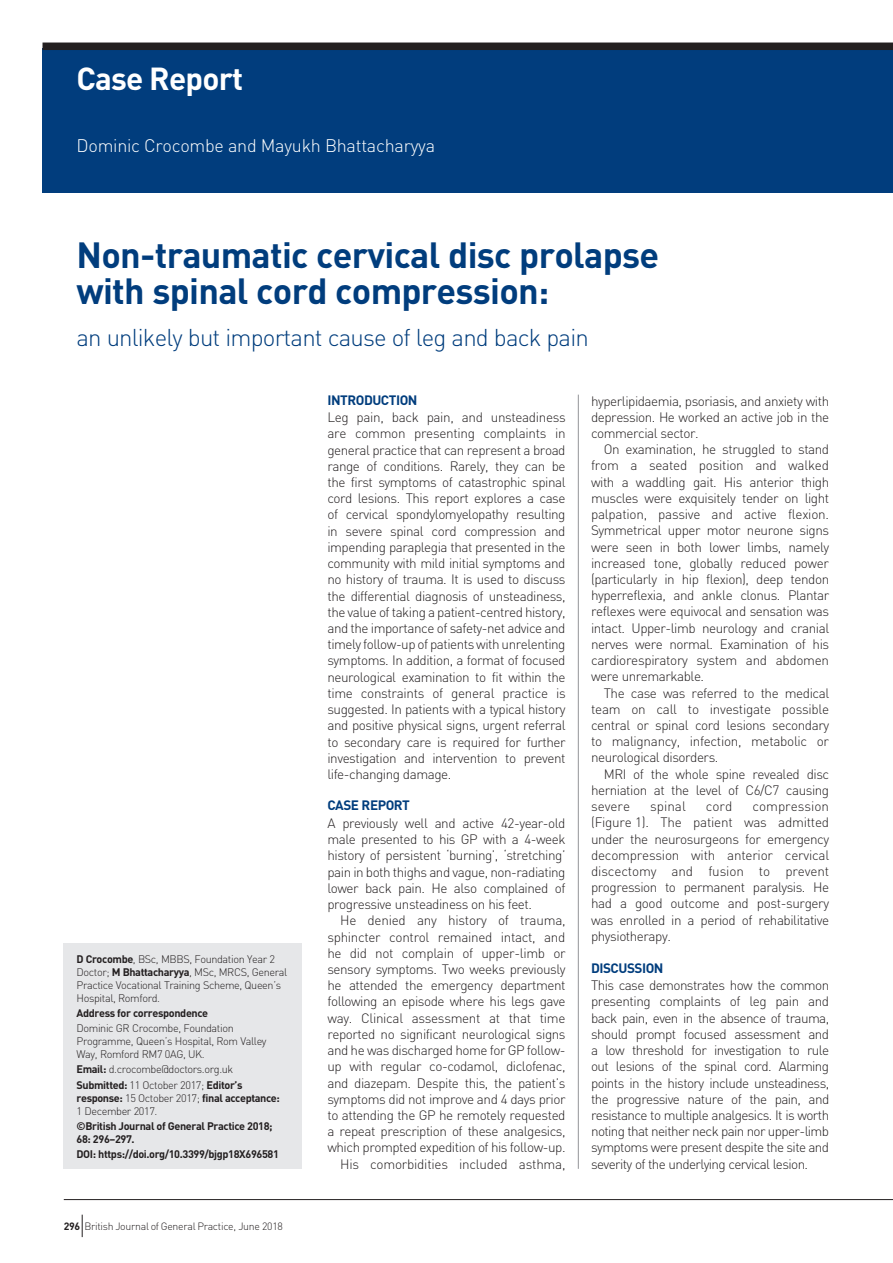
<style>
.page{position:relative;width:893px;height:1263px;background:#fff}
.page>*{position:absolute;margin:0;border:0;box-sizing:border-box;transform-origin:0 0}
.Article_Title{font:700 36px/36px "DIN";letter-spacing:-.02em;color:#013d7d}
.t1{font:700 31.5px "DIN";letter-spacing:-.025em;color:#fff}
.Article_Title_Sub_He{font:300 24px "DIN";letter-spacing:-.035em;color:#013d7d}
.Names{font:300 18px "DIN";letter-spacing:-.015em;color:#fff}
.Body_copy_indent{font:300 13.5px/16.2px "DIN";letter-spacing:-.035em;color:#231f20;text-align:justify}
.Body_Copy_First_para{font:300 13.5px/16.2px "DIN";letter-spacing:-.035em;color:#231f20;text-align:justify}
.Sub_Head_B_Header{font:700 13.5px "DIN";letter-spacing:-.035em;color:#013d7d}
.Author_box{font:300 10.8px/13px "DIN";letter-spacing:-.035em;color:#231f20}
.Author_box-2{font:700 10.8px/13px "DIN";letter-spacing:-.035em;color:#231f20}
.t2{font:300 10.5px "DIN";letter-spacing:-.025em;color:#231f20}
.s1{font-weight:700}
.s2{font-weight:300}
</style>
<div class="page">
<div style="left:43px;top:48px;width:850px;height:144px;background:#013d7d"></div>
<hr style="left:578px;top:395px;width:1px;height:774px;background:#939598">
<hr style="left:64px;top:1199px;width:829px;height:1px;background:#231f20">
<svg style="left:82px;top:1215px;width:1px;height:22px"></svg>
<div style="left:64px;top:943px;width:238px;height:226px;background:#e6e7e9"></div>
<div style="left:43px;top:43px;width:850px;height:7px;background:#231f20"></div>
<p class="t1" style="left:77px;top:58px;width:168px">Case Report</p>
<p class="Names" style="left:77px;top:134px;width:360px">Dominic Crocombe and Mayukh Bhattacharyya</p>
<p class="Article_Title" style="left:77px;top:235px;width:584px">Non-traumatic cervical disc prolapse with spinal cord compression:</p>
<p class="Article_Title_Sub_He" style="left:77px;top:323px;width:514px">an unlikely but important cause of leg and back pain</p>
<p class="Author_box" style="left:77px;top:952px;width:212px"><span class="s1">D Crocombe</span>, BSc, MBBS, Foundation Year 2<br>Doctor; <span class="s1">M Bhattacharyya</span>, MSc, MRCS, General Practice Vocational Training Scheme, Queen’s Hospital, Romford.</p>
<p class="Author_box-2" style="left:77px;top:1006px;width:133px">Address for correspondence</p>
<p class="Author_box" style="left:77px;top:1021px;width:192px">Dominic GR Crocombe, Foundation<br>Programme, Queen’s Hospital, Rom Valley<br>Way, Romford RM7 0AG, UK.</p>
<p class="Author_box" style="left:77px;top:1063px;width:158px"><span class="s1">Email:</span> d.crocombe@doctors.org.uk</p>
<p class="Author_box-2" style="left:77px;top:1078px;width:205px">Submitted: <span class="s2">11 October 2017;</span> Editor’s response: <span class="s2">15 October 2017;</span> final acceptance:<br><span class="s2">1 December 2017.</span></p>
<p class="Author_box-2" style="left:77px;top:1119px;width:198px">©British Journal of General Practice 2018;<br>68: 296–297.</p>
<p class="Author_box-2" style="left:77px;top:1147px;width:204px">DOI: https://doi.org/10.3399/bjgp18X696581</p>
<p class="t2" style="left:64px;top:1219px;width:221px"><span class="s1">296</span> British Journal of General Practice, June 2018</p>
<p class="Sub_Head_B_Header" style="left:327px;top:391px;width:92px">INTRODUCTION</p>
<p class="Body_Copy_First_para" style="left:327px;top:409px;width:240px">Leg pain, back pain, and unsteadiness are common presenting complaints in general practice that can represent a broad range of conditions. Rarely, they can be the first symptoms of catastrophic spinal cord lesions. This report explores a case of cervical spondylomyelopathy resulting in severe spinal cord compression and impending paraplegia that presented in the community with mild initial symptoms and no history of trauma. It is used to discuss the differential diagnosis of unsteadiness, the value of taking a patient-centred history, and the importance of safety-net advice and timely follow-up of patients with unrelenting symptoms. In addition, a format of focused neurological examination to fit within the time constraints of general practice is suggested. In patients with a typical history and positive physical signs, urgent referral to secondary care is required for further investigation and intervention to prevent life-changing damage.</p>
<p class="Sub_Head_B_Header" style="left:327px;top:797px;width:84px">CASE REPORT</p>
<p class="Body_Copy_First_para" style="left:327px;top:815px;width:240px">A previously well and active 42-year-old male presented to his GP with a 4-week history of persistent ‘burning’, ‘stretching’ pain in both thighs and vague, non-radiating lower back pain. He also complained of progressive unsteadiness on his feet.</p>
<p class="Body_copy_indent" style="left:327px;top:912px;width:240px;text-indent:13px">He denied any history of trauma, sphincter control remained intact, and he did not complain of upper-limb or sensory symptoms. Two weeks previously he attended the emergency department following an episode where his legs gave way. Clinical assessment at that time reported no significant neurological signs and he was discharged home for GP follow&shy;up with regular co-codamol, diclofenac, and diazepam. Despite this, the patient’s symptoms did not improve and 4 days prior to attending the GP he remotely requested a repeat prescription of these analgesics, which prompted expedition of his follow-up.</p>
<p class="Body_copy_indent" style="left:340px;top:1155px;width:227px">His comorbidities included asthma,</p>
<p class="Body_copy_indent" style="left:591px;top:392px;width:240px">hyperlipidaemia, psoriasis, and anxiety with depression. He worked an active job in the commercial sector.</p>
<p class="Body_copy_indent" style="left:591px;top:441px;width:240px;text-indent:13px">On examination, he struggled to stand from a seated position and walked with a waddling gait. His anterior thigh muscles were exquisitely tender on light palpation, passive and active flexion.<br>Symmetrical upper motor neurone signs were seen in both lower limbs, namely increased tone, globally reduced power (particularly in hip flexion), deep tendon hyperreflexia, and ankle clonus. Plantar reflexes were equivocal and sensation was intact. Upper-limb neurology and cranial nerves were normal. Examination of his cardiorespiratory system and abdomen were unremarkable.</p>
<p class="Body_copy_indent" style="left:591px;top:684px;width:240px;text-indent:13px">The case was referred to the medical team on call to investigate possible central or spinal cord lesions secondary to malignancy, infection, metabolic or neurological disorders.</p>
<p class="Body_copy_indent" style="left:591px;top:765px;width:240px;text-indent:13px">MRI of the whole spine revealed disc herniation at the level of C6/C7 causing severe</p>
<p class="Body_copy_indent" style="left:591px;top:798px;width:240px;text-indent:161px">compression (Figure 1). The patient was admitted under the neurosurgeons for emergency decompression with anterior cervical discectomy and fusion to prevent progression to permanent paralysis. He had a good outcome and post-surgery was enrolled in a period of rehabilitative physiotherapy.</p>
<p class="Sub_Head_B_Header" style="left:591px;top:959px;width:74px">DISCUSSION</p>
<p class="Body_Copy_First_para" style="left:591px;top:977px;width:240px">This case demonstrates how the common presenting complaints of leg pain and back pain, even in the absence of trauma, should prompt focused assessment and a low threshold for investigation to rule out lesions of the spinal cord. Alarming points in the history include unsteadiness, the progressive nature of the pain, and resistance to multiple analgesics. It is worth noting that neither neck pain nor upper-limb symptoms were present despite the site and severity of the underlying cervical lesion.</p>
<p class="Body_copy_indent" style="left:650px;top:798px;width:37px">spinal</p>
<p class="Body_copy_indent" style="left:706px;top:798px;width:28px">cord</p>
</div>
